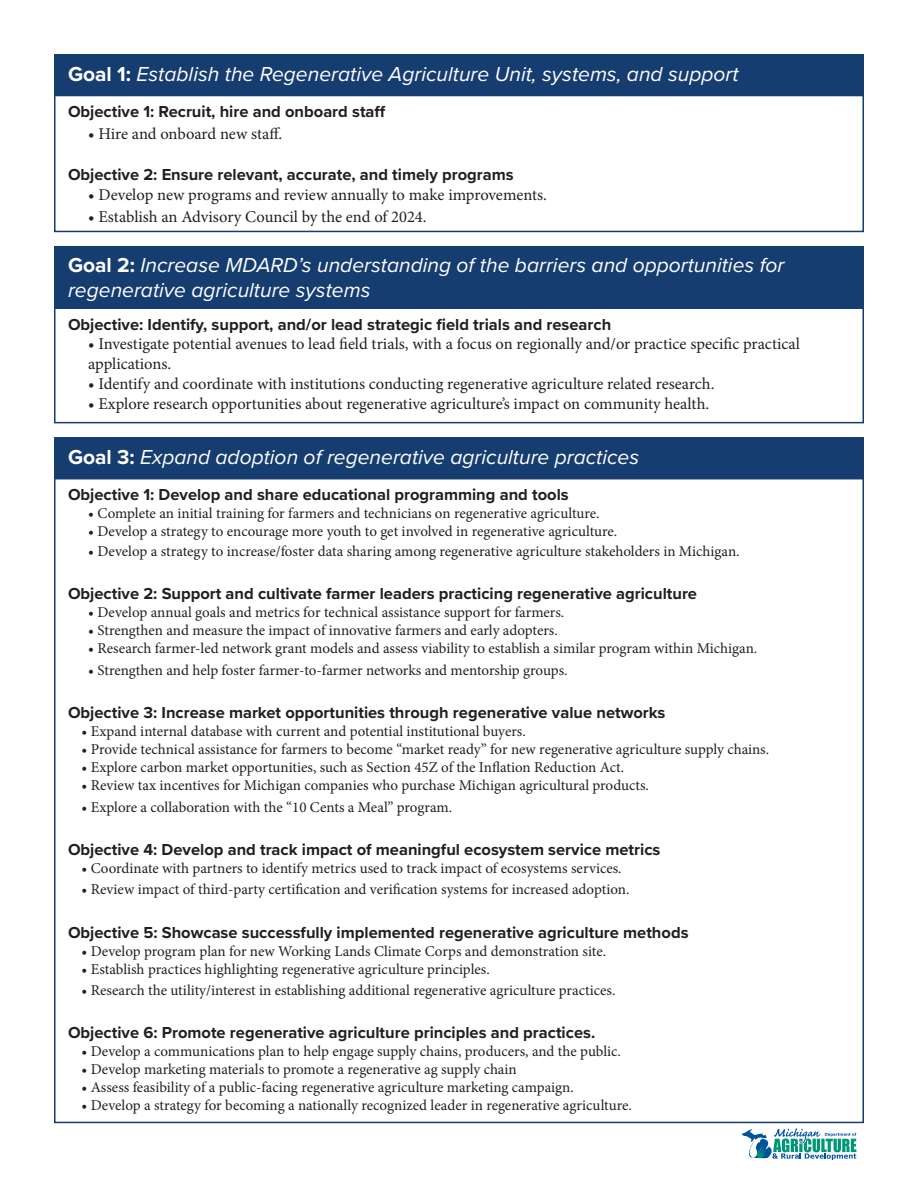
<style>
.page{position:relative;width:918px;height:1188px;background:#fff}
.page>*{position:absolute;margin:0;border:0;box-sizing:border-box;transform-origin:0 0}
.t1{font:italic 21px/25.2px "Proxima Nova";color:#fff}
.t2{font:700 16.5px "Proxima Nova";color:#231f20}
.t3{font:16.5px/19.8px "Minion Pro";color:#231f20}
.t4{font:15px "Minion Pro";color:#231f20}
.s1{font-weight:700;font-style:normal}
</style>
<div class="page">
<div style="left:54px;top:437px;width:810px;height:42px;background:#163d6f"></div>
<div style="left:54px;top:54px;width:810px;height:178px;border:2px solid #163d6f"></div>
<div style="left:54px;top:246px;width:810px;height:177px;border:2px solid #163d6f"></div>
<div style="left:54px;top:54px;width:810px;height:42px;background:#163d6f"></div>
<div style="left:54px;top:246px;width:810px;height:63px;background:#163d6f"></div>
<svg style="left:742px;top:1128px;width:114px;height:32px"></svg>
<h1 class="t1" style="left:68px;top:60px;width:672px"><span class="s1">Goal 1:</span> Establish the Regenerative Agriculture Unit, systems, and support</h1>
<p class="t2" style="left:68px;top:100px;width:319px">Objective 1: Recruit, hire and onboard staff</p>
<p class="t3" style="left:88px;top:124px;width:196px">• Hire and onboard new staff.</p>
<p class="t2" style="left:68px;top:163px;width:447px">Objective 2: Ensure relevant, accurate, and timely programs</p>
<p class="t3" style="left:88px;top:185px;width:460px">• Develop new programs and review annually to make improvements.</p>
<p class="t3" style="left:88px;top:207px;width:340px">• Establish an Advisory Council by the end of 2024.</p>
<h1 class="t1" style="left:68px;top:252px;width:718px"><span class="s1">Goal 2:</span> Increase MDARD’s understanding of the barriers and opportunities for regenerative agriculture systems</h1>
<p class="t2" style="left:68px;top:312px;width:545px">Objective: Identify, support, and/or lead strategic field trials and research</p>
<p class="t3" style="left:88px;top:334px;width:713px">• Investigate potential avenues to lead field trials, with a focus on regionally and/or practice specific practical applications.</p>
<p class="t3" style="left:88px;top:374px;width:628px">• Identify and coordinate with institutions conducting regenerative agriculture related research.</p>
<p class="t3" style="left:88px;top:394px;width:623px">• Explore research opportunities about regenerative agriculture’s impact on community health.</p>
<h1 class="t1" style="left:68px;top:443px;width:573px"><span class="s1">Goal 3:</span> Expand adoption of regenerative agriculture practices</h1>
<p class="t2" style="left:68px;top:482px;width:502px">Objective 1: Develop and share educational programming and tools</p>
<p class="t4" style="left:88px;top:503px;width:513px">• Complete an initial training for farmers and technicians on regenerative agriculture.</p>
<p class="t4" style="left:88px;top:521px;width:530px">• Develop a strategy to encourage more youth to get involved in regenerative agriculture.</p>
<p class="t4" style="left:88px;top:541px;width:653px">• Develop a strategy to increase/foster data sharing among regenerative agriculture stakeholders in Michigan.</p>
<p class="t2" style="left:68px;top:581px;width:631px">Objective 2: Support and cultivate farmer leaders practicing regenerative agriculture</p>
<p class="t4" style="left:88px;top:602px;width:478px">• Develop annual goals and metrics for technical assistance support for farmers.</p>
<p class="t4" style="left:88px;top:620px;width:471px">• Strengthen and measure the impact of innovative farmers and early adopters.</p>
<p class="t4" style="left:88px;top:638px;width:671px">• Research farmer-led network grant models and assess viability to establish a similar program within Michigan.</p>
<p class="t4" style="left:88px;top:660px;width:481px">• Strengthen and help foster farmer-to-farmer networks and mentorship groups.</p>
<p class="t2" style="left:68px;top:700px;width:599px">Objective 3: Increase market opportunities through regenerative value networks</p>
<p class="t4" style="left:82px;top:721px;width:446px">• Expand internal database with current and potential institutional buyers.</p>
<p class="t4" style="left:82px;top:739px;width:689px">• Provide technical assistance for farmers to become “market ready” for new regenerative agriculture supply chains.</p>
<p class="t4" style="left:82px;top:757px;width:544px">• Explore carbon market opportunities, such as Section 45Z of the Inflation Reduction Act.</p>
<p class="t4" style="left:82px;top:775px;width:569px">• Review tax incentives for Michigan companies who purchase Michigan agricultural products.</p>
<p class="t4" style="left:82px;top:797px;width:372px">• Explore a collaboration with the “10 Cents a Meal” program.</p>
<p class="t2" style="left:68px;top:837px;width:594px">Objective 4: Develop and track impact of meaningful ecosystem service metrics</p>
<p class="t4" style="left:82px;top:858px;width:542px">• Coordinate with partners to identify metrics used to track impact of ecosystems services.</p>
<p class="t4" style="left:82px;top:880px;width:549px">• Review impact of third-party certification and verification systems for increased adoption.</p>
<p class="t2" style="left:68px;top:920px;width:622px">Objective 5: Showcase successfully implemented regenerative agriculture methods</p>
<p class="t4" style="left:82px;top:941px;width:526px">• Develop program plan for new Working Lands Climate Corps and demonstration site.</p>
<p class="t4" style="left:82px;top:959px;width:410px">• Establish practices highlighting regenerative agriculture principles.</p>
<p class="t4" style="left:82px;top:980px;width:535px">• Research the utility/interest in establishing additional regenerative agriculture practices.</p>
<p class="t2" style="left:68px;top:1021px;width:529px">Objective 6: Promote regenerative agriculture principles and practices.</p>
<p class="t4" style="left:82px;top:1042px;width:541px">• Develop a communications plan to help engage supply chains, producers, and the public.</p>
<p class="t4" style="left:82px;top:1060px;width:437px">• Develop marketing materials to promote a regenerative ag supply chain</p>
<p class="t4" style="left:82px;top:1078px;width:494px">• Assess feasibility of a public-facing regenerative agriculture marketing campaign.</p>
<p class="t4" style="left:82px;top:1096px;width:552px">• Develop a strategy for becoming a nationally recognized leader in regenerative agriculture.</p>
</div>
